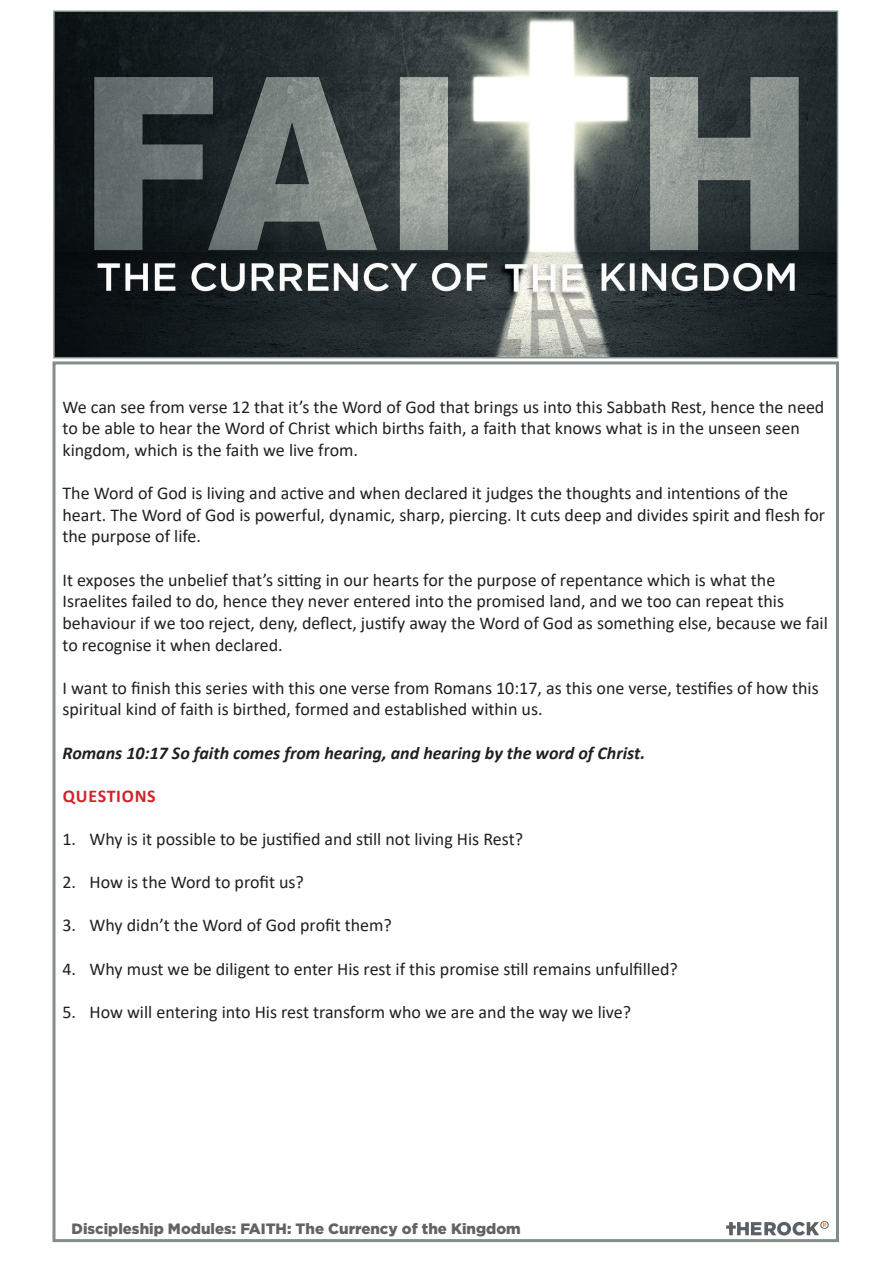
<style>
.page{position:relative;width:893px;height:1263px;background:#fff}
.page>*{position:absolute;margin:0;border:0;box-sizing:border-box;transform-origin:0 0}
.Standard_text{font:18px/21.6px "Calibri";color:#231f20}
.Scripture{font:italic 700 18px "Calibri";color:#231f20}
.Standard_text-2{font:700 18px "Calibri";letter-spacing:.04em;color:#d1232a}
.t1{font:900 15px "Gotham";color:#636366}
</style>
<div class="page">
<img style="left:56px;top:14px;width:779px;height:341px">
<div style="left:53px;top:11px;width:785px;height:347px;border:2px solid #838d89"></div>
<svg style="left:726px;top:1221px;width:103px;height:14px"></svg>
<p class="Standard_text" style="left:63px;top:396px;width:763px">We can see from verse 12 that it’s the Word of God that brings us into this Sabbath Rest, hence the need to be able to hear the Word of Christ which births faith, a faith that knows what is in the unseen seen kingdom, which is the faith we live from.</p>
<p class="Standard_text" style="left:63px;top:482px;width:764px">The Word of God is living and active and when declared it judges the thoughts and intentions of the heart. The Word of God is powerful, dynamic, sharp, piercing. It cuts deep and divides spirit and flesh for the purpose of life.</p>
<p class="Standard_text" style="left:63px;top:568px;width:767px">It exposes the unbelief that’s sitting in our hearts for the purpose of repentance which is what the Israelites failed to do, hence they never entered into the promised land, and we too can repeat this behaviour if we too reject, deny, deflect, justify away the Word of God as something else, because we fail to recognise it when declared.</p>
<p class="Standard_text" style="left:63px;top:676px;width:758px">I want to finish this series with this one verse from Romans 10:17, as this one verse, testifies of how this spiritual kind of faith is birthed, formed and established within us.</p>
<p class="Scripture" style="left:63px;top:740px;width:584px">Romans 10:17 So faith comes from hearing, and hearing by the word of Christ.</p>
<p class="Standard_text-2" style="left:63px;top:783px;width:94px">QUESTIONS</p>
<p class="Standard_text" style="left:63px;top:828px;width:462px">1. Why is it possible to be justified and still not living His Rest?</p>
<p class="Standard_text" style="left:63px;top:871px;width:243px">2. How is the Word to profit us?</p>
<p class="Standard_text" style="left:63px;top:914px;width:331px">3. Why didn’t the Word of God profit them?</p>
<p class="Standard_text" style="left:63px;top:957px;width:617px">4. Why must we be diligent to enter His rest if this promise still remains unfulfilled?</p>
<p class="Standard_text" style="left:63px;top:1000px;width:570px">5. How will entering into His rest transform who we are and the way we live?</p>
<p class="t1" style="left:72px;top:1220px;width:451px">Discipleship Modules: FAITH: The Currency of the Kingdom</p>
</div>
